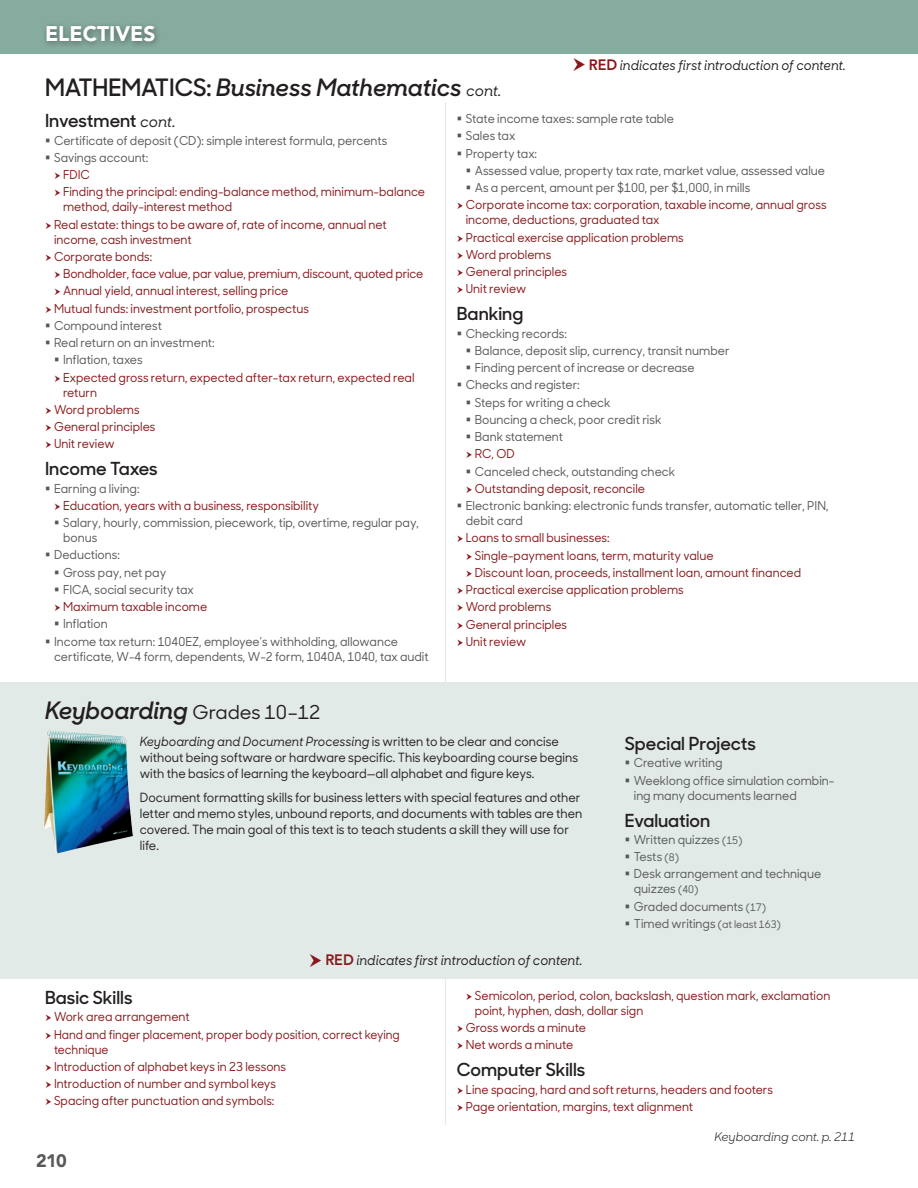
<style>
.page{position:relative;width:918px;height:1188px;background:#fff}
.page>*{position:absolute;margin:0;border:0;box-sizing:border-box;transform-origin:0 0}
.SS_Subjects_Subheads{font:italic 600 24px "Sharp Sans No 1";color:#231f20}
.t1{font:900 21px "Avenir";color:#fff}
.SS_Subhead_under_ite{font:600 18px "Sharp Sans No 1";color:#231f20}
.t2{font:900 18px "Avenir";color:#57585a}
.SS_Introduction_to_c{font:italic 500 13.5px "Sharp Sans No 1";color:#231f20;scale:.95 1}
.SS_Opening_Paragraph{font:500 12.75px/15.8px "Sharp Sans No 1";color:#231f20;scale:.95 1}
.t3{font:500 12.3px/15px "Sharp Sans No 1";color:#88181b;scale:.95 1}
.t4{font:500 12.3px/15px "Sharp Sans No 1";color:#57585a;scale:.95 1}
.t5{font:500 12.3px/15px "Sharp Sans No 1";color:#88181b;scale:.92 1}
.SS_Item_cont__on_nex{font:italic 12px "Sharp Sans No 1";color:#231f20}
.s1{font-style:normal}
.s2{font-weight:500;font-size:15px}
.s3{font-family:"Avenir";font-weight:800;font-style:normal;font-size:15px;color:#88181b}
.s4{font-weight:500;font-style:italic;font-size:15px}
.s5{font-weight:500;font-style:normal;font-size:19.2px}
.s6{font-style:italic}
.s7{font-size:10.5px}
</style>
<div class="page">
<hr style="left:445px;top:102px;width:1px;height:1023px;background:#e2eae7">
<div style="left:0;top:0;width:918px;height:54px;background:#86ac9f"></div>
<div style="left:42px;top:21px;width:121px;height:28px;background:#231f20;opacity:.5"></div>
<div style="left:0;top:682px;width:918px;height:297px;background:#e2eae7"></div>
<img style="left:44px;top:730px;width:89px;height:124px">
<h2 class="t1" style="left:45px;top:20px;width:112px">ELECTIVES</h2>
<p class="SS_Subjects_Subheads" style="left:45px;top:67px;width:458px"><span class="s1">MATHEMATICS:</span> Business Mathematics <span class="s2">cont.</span></p>
<p class="SS_Introduction_to_c" style="left:589px;top:55px;width:272px"><span class="s3">RED</span> indicates first introduction of content.</p>
<p class="SS_Subhead_under_ite" style="left:45px;top:107px;width:132px">Investment <span class="s4">cont.</span></p>
<p class="t4" style="left:54px;top:132px;width:352px">Certificate of deposit (CD): simple interest formula, percents</p>
<p class="t4" style="left:54px;top:149px;width:101px">Savings account:</p>
<p class="t3" style="left:63px;top:167px;width:30px">FDIC</p>
<p class="t3" style="left:63px;top:184px;width:383px">Finding the principal: ending-balance method, minimum-balance method, daily-interest method</p>
<p class="t3" style="left:54px;top:216px;width:352px">Real estate: things to be aware of, rate of income, annual net income, cash investment</p>
<p class="t3" style="left:54px;top:248px;width:105px">Corporate bonds:</p>
<p class="t3" style="left:63px;top:266px;width:381px">Bondholder, face value, par value, premium, discount, quoted price</p>
<p class="t3" style="left:63px;top:283px;width:239px">Annual yield, annual interest, selling price</p>
<p class="t3" style="left:54px;top:300px;width:270px">Mutual funds: investment portfolio, prospectus</p>
<p class="t4" style="left:54px;top:317px;width:115px">Compound interest</p>
<p class="t4" style="left:54px;top:335px;width:170px">Real return on an investment:</p>
<p class="t4" style="left:63px;top:352px;width:85px">Inflation, taxes</p>
<p class="t3" style="left:63px;top:369px;width:372px">Expected gross return, expected after-tax return, expected real return</p>
<p class="t3" style="left:54px;top:401px;width:92px">Word problems</p>
<p class="t3" style="left:54px;top:419px;width:108px">General principles</p>
<p class="t3" style="left:54px;top:436px;width:65px">Unit review</p>
<p class="SS_Subhead_under_ite" style="left:45px;top:455px;width:114px">Income Taxes</p>
<p class="t4" style="left:54px;top:480px;width:92px">Earning a living:</p>
<p class="t3" style="left:63px;top:497px;width:271px">Education, years with a business, responsibility</p>
<p class="t4" style="left:63px;top:515px;width:376px">Salary, hourly, commission, piecework, tip, overtime, regular pay, bonus</p>
<p class="t4" style="left:54px;top:547px;width:71px">Deductions:</p>
<p class="t4" style="left:63px;top:564px;width:110px">Gross pay, net pay</p>
<p class="t4" style="left:63px;top:581px;width:139px">FICA, social security tax</p>
<p class="t3" style="left:63px;top:599px;width:153px">Maximum taxable income</p>
<p class="t4" style="left:63px;top:616px;width:49px">Inflation</p>
<p class="t4" style="left:54px;top:633px;width:396px">Income tax return: 1040EZ, employee’s withholding, allowance certificate, W-4 form, dependents, W-2 form, 1040A, 1040, tax audit</p>
<p class="t4" style="left:466px;top:111px;width:221px">State income taxes: sample rate table</p>
<p class="t4" style="left:466px;top:128px;width:54px">Sales tax</p>
<p class="t4" style="left:466px;top:145px;width:77px">Property tax:</p>
<p class="t4" style="left:475px;top:163px;width:370px">Assessed value, property tax rate, market value, assessed value</p>
<p class="t4" style="left:475px;top:180px;width:292px">As a percent, amount per $100, per $1,000, in mills</p>
<p class="t3" style="left:466px;top:197px;width:381px">Corporate income tax: corporation, taxable income, annual gross income, deductions, graduated tax</p>
<p class="t3" style="left:466px;top:229px;width:231px">Practical exercise application problems</p>
<p class="t3" style="left:466px;top:247px;width:92px">Word problems</p>
<p class="t3" style="left:466px;top:264px;width:108px">General principles</p>
<p class="t3" style="left:466px;top:281px;width:65px">Unit review</p>
<p class="SS_Subhead_under_ite" style="left:457px;top:300px;width:68px">Banking</p>
<p class="t4" style="left:466px;top:325px;width:108px">Checking records:</p>
<p class="t4" style="left:475px;top:343px;width:270px">Balance, deposit slip, currency, transit number</p>
<p class="t4" style="left:475px;top:360px;width:233px">Finding percent of increase or decrease</p>
<p class="t4" style="left:466px;top:377px;width:122px">Checks and register:</p>
<p class="t4" style="left:475px;top:394px;width:144px">Steps for writing a check</p>
<p class="t4" style="left:475px;top:412px;width:198px">Bouncing a check, poor credit risk</p>
<p class="t4" style="left:475px;top:429px;width:94px">Bank statement</p>
<p class="t3" style="left:475px;top:446px;width:43px">RC, OD</p>
<p class="t4" style="left:475px;top:463px;width:212px">Canceled check, outstanding check</p>
<p class="t3" style="left:475px;top:481px;width:181px">Outstanding deposit, reconcile</p>
<p class="t4" style="left:466px;top:498px;width:383px">Electronic banking: electronic funds transfer, automatic teller, PIN, debit card</p>
<p class="t3" style="left:466px;top:530px;width:153px">Loans to small businesses:</p>
<p class="t3" style="left:475px;top:547px;width:253px">Single-payment loans, term, maturity value</p>
<p class="t3" style="left:475px;top:565px;width:345px">Discount loan, proceeds, installment loan, amount financed</p>
<p class="t3" style="left:466px;top:582px;width:231px">Practical exercise application problems</p>
<p class="t3" style="left:466px;top:599px;width:92px">Word problems</p>
<p class="t3" style="left:466px;top:616px;width:108px">General principles</p>
<p class="t3" style="left:466px;top:634px;width:65px">Unit review</p>
<p class="SS_Subjects_Subheads" style="left:45px;top:690px;width:277px">Keyboarding <span class="s5">Grades 10–12</span></p>
<p class="SS_Opening_Paragraph" style="left:140px;top:733px;width:463px"><span class="s6">Keyboarding and Document Processing</span> is written to be clear and concise without being software or hardware specific. This keyboarding course begins with the basics of learning the keyboard—all alphabet and figure keys.</p>
<p class="SS_Opening_Paragraph" style="left:140px;top:789px;width:467px">Document formatting skills for business letters with special features and other letter and memo styles, unbound reports, and documents with tables are then covered. The main goal of this text is to teach students a skill they will use for life.</p>
<p class="SS_Introduction_to_c" style="left:325px;top:951px;width:272px"><span class="s3">RED</span> indicates first introduction of content.</p>
<p class="SS_Subhead_under_ite" style="left:625px;top:730px;width:133px">Special Projects</p>
<p class="t4" style="left:634px;top:755px;width:95px">Creative writing</p>
<p class="t4" style="left:634px;top:772px;width:213px">Weeklong office simulation combin&shy;ing many documents learned</p>
<p class="SS_Subhead_under_ite" style="left:625px;top:806px;width:87px">Evaluation</p>
<p class="t4" style="left:634px;top:831px;width:116px">Written quizzes <span class="s7">(15)</span></p>
<p class="t4" style="left:634px;top:849px;width:49px">Tests <span class="s7">(8)</span></p>
<p class="t4" style="left:634px;top:866px;width:199px">Desk arrangement and technique quizzes <span class="s7">(40)</span></p>
<p class="t4" style="left:634px;top:898px;width:141px">Graded documents <span class="s7">(17)</span></p>
<p class="t4" style="left:634px;top:915px;width:156px">Timed writings <span class="s7">(at least 163)</span></p>
<p class="SS_Subhead_under_ite" style="left:45px;top:984px;width:89px">Basic Skills</p>
<p class="t3" style="left:54px;top:1009px;width:144px">Work area arrangement</p>
<p class="t5" style="left:54px;top:1026px;width:377px">Hand and finger placement, proper body position, correct keying technique</p>
<p class="t3" style="left:54px;top:1058px;width:246px">Introduction of alphabet keys in 23 lessons</p>
<p class="t3" style="left:54px;top:1076px;width:235px">Introduction of number and symbol keys</p>
<p class="t3" style="left:54px;top:1093px;width:234px">Spacing after punctuation and symbols:</p>
<h3 class="t2" style="left:36px;top:1150px;width:32px">210</h3>
<p class="t3" style="left:475px;top:987px;width:376px">Semicolon, period, colon, backslash, question mark, exclamation point, hyphen, dash, dollar sign</p>
<p class="t3" style="left:466px;top:1020px;width:128px">Gross words a minute</p>
<p class="t3" style="left:466px;top:1037px;width:115px">Net words a minute</p>
<p class="SS_Subhead_under_ite" style="left:457px;top:1056px;width:130px">Computer Skills</p>
<p class="t3" style="left:466px;top:1081px;width:325px">Line spacing, hard and soft returns, headers and footers</p>
<p class="t3" style="left:466px;top:1098px;width:241px">Page orientation, margins, text alignment</p>
<p class="SS_Item_cont__on_nex" style="left:714px;top:1128px;width:142px">Keyboarding cont. p. 211</p>
</div>
